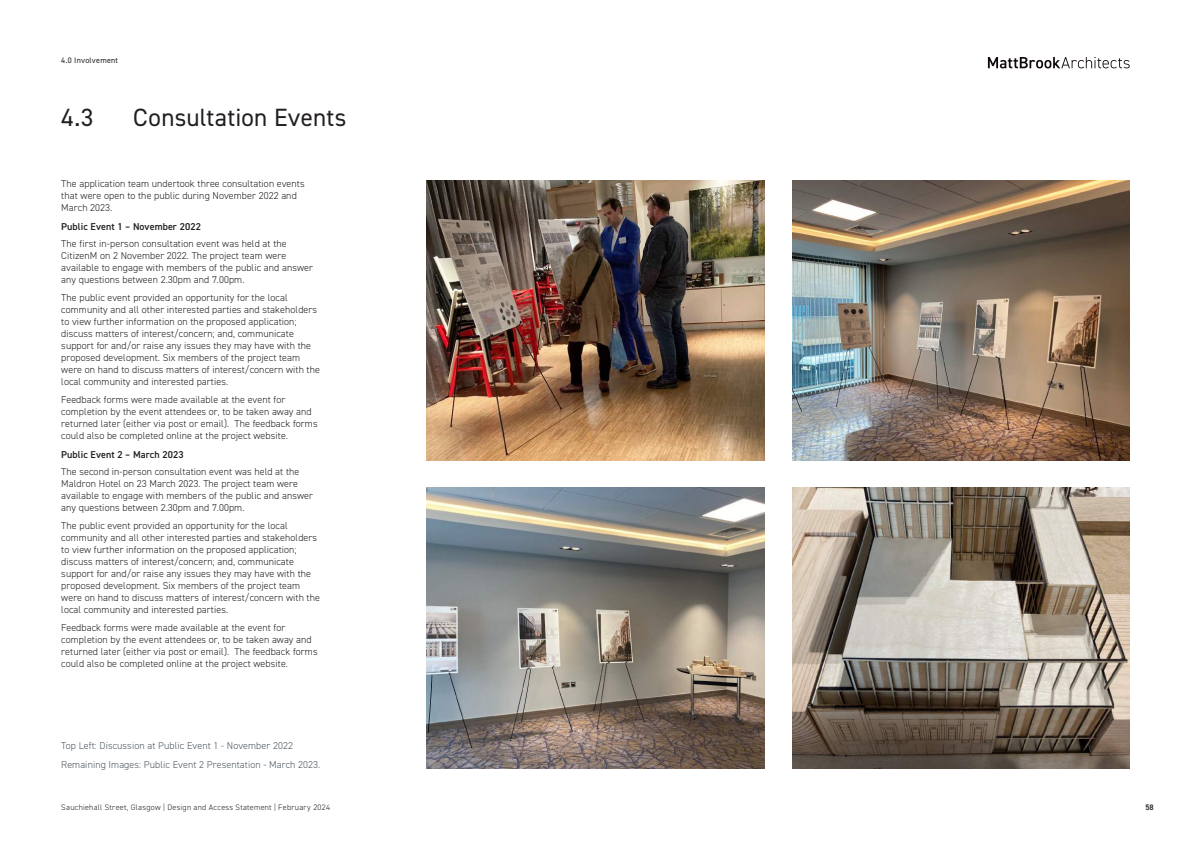
<style>
.page{position:relative;width:1191px;height:842px;background:#fff}
.page>*{position:absolute;margin:0;border:0;box-sizing:border-box;transform-origin:0 0}
.t1{font:25px "DIN2014";letter-spacing:.01em;color:#231f20}
.t2{font:300 10px/12px "DIN2014";letter-spacing:.01em;color:#231f20}
.t3{font:300 10px/18px "DIN2014";letter-spacing:.01em;color:#4d575f}
.t4{font:600 10px "DIN2014";letter-spacing:.01em;color:#231f20}
.t5{font:300 8px "DIN2014";letter-spacing:.035em;color:#231f20}
.t6{font:8px "DIN2014";letter-spacing:.03em;color:#231f20}
.t7{font:600 8px "DIN2014";color:#231f20}
</style>
<div class="page">
<img style="left:427px;top:487px;width:337px;height:281px">
<img style="left:792px;top:487px;width:337px;height:281px">
<img style="left:427px;top:180px;width:337px;height:281px">
<img style="left:792px;top:180px;width:337px;height:281px">
<svg style="left:988px;top:57px;width:141px;height:11px"></svg>
<p class="t6" style="left:61px;top:55px;width:58px">4.0 Involvement</p>
<h1 class="t1" style="left:61px;top:102px;width:34px">4.3</h1>
<h1 class="t1" style="left:133px;top:102px;width:215px">Consultation Events</h1>
<p class="t2" style="left:61px;top:178px;width:245px">The application team undertook three consultation events that were open to the public during November 2022 and<br>March 2023.</p>
<p class="t4" style="left:61px;top:220px;width:141px">Public Event 1 – November 2022</p>
<p class="t2" style="left:61px;top:238px;width:253px">The first in-person consultation event was held at the CitizenM on 2 November 2022. The project team were available to engage with members of the public and answer any questions between 2.30pm and 7.00pm.</p>
<p class="t2" style="left:61px;top:292px;width:260px">The public event provided an opportunity for the local community and all other interested parties and stakeholders to view further information on the proposed application; discuss matters of interest/concern; and, communicate support for and/or raise any issues they may have with the proposed development. Six members of the project team were on hand to discuss matters of interest/concern with the local community and interested parties.</p>
<p class="t2" style="left:61px;top:394px;width:258px">Feedback forms were made available at the event for completion by the event attendees or, to be taken away and returned later (either via post or email). The feedback forms could also be completed online at the project website.</p>
<p class="t4" style="left:61px;top:448px;width:124px">Public Event 2 – March 2023</p>
<p class="t2" style="left:61px;top:466px;width:253px">The second in-person consultation event was held at the Maldron Hotel on 23 March 2023. The project team were available to engage with members of the public and answer any questions between 2.30pm and 7.00pm.</p>
<p class="t2" style="left:61px;top:520px;width:260px">The public event provided an opportunity for the local community and all other interested parties and stakeholders to view further information on the proposed application; discuss matters of interest/concern; and, communicate support for and/or raise any issues they may have with the proposed development. Six members of the project team were on hand to discuss matters of interest/concern with the local community and interested parties.</p>
<p class="t2" style="left:61px;top:622px;width:258px">Feedback forms were made available at the event for completion by the event attendees or, to be taken away and returned later (either via post or email). The feedback forms could also be completed online at the project website.</p>
<p class="t3" style="left:61px;top:737px;width:260px">Top Left: Discussion at Public Event 1 - November 2022<br>Remaining Images: Public Event 2 Presentation - March 2023.</p>
<p class="t5" style="left:61px;top:802px;width:270px">Sauchiehall Street, Glasgow | Design and Access Statement | February 2024</p>
<p class="t7" style="left:1145px;top:802px;width:10px">58</p>
</div>
